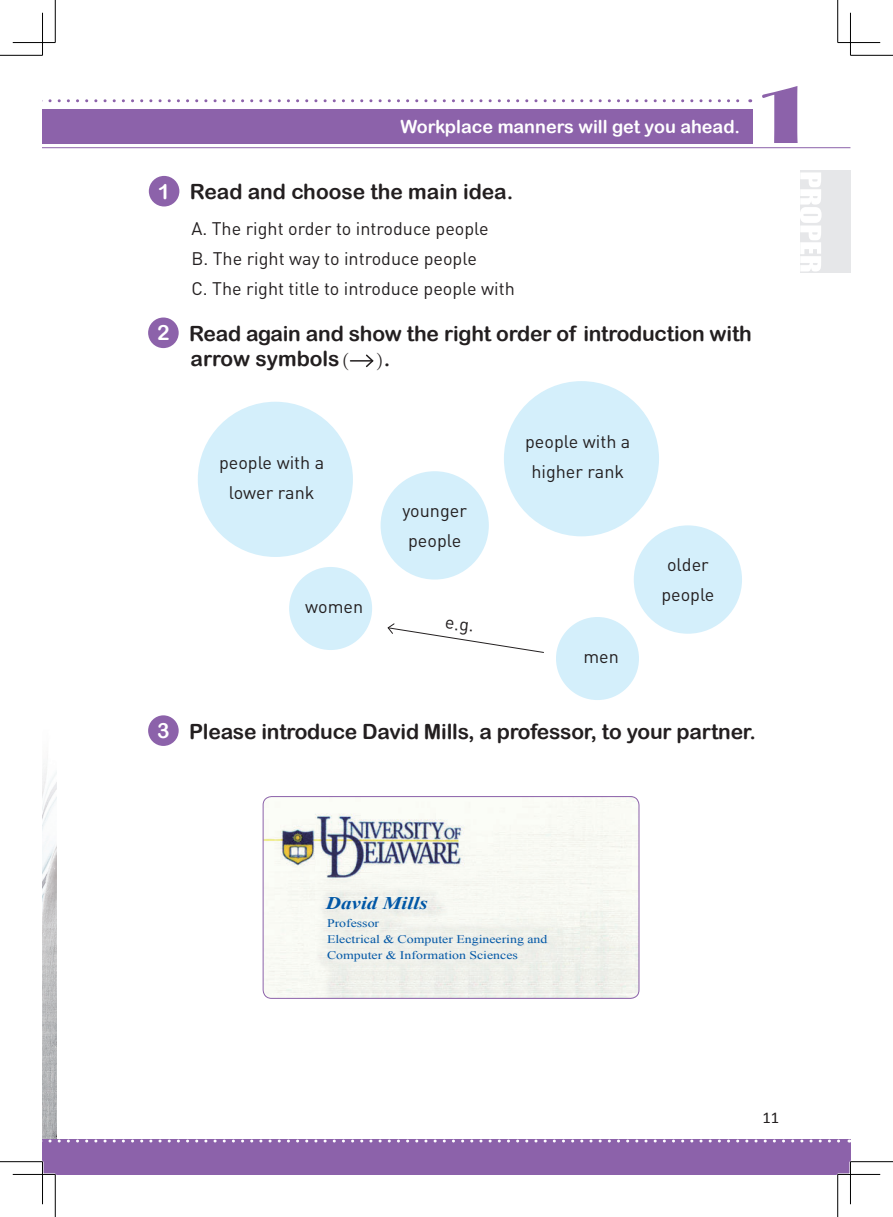
<style>
.page{position:relative;width:893px;height:1217px;background:#fff}
.page>*{position:absolute;margin:0;border:0;box-sizing:border-box;transform-origin:0 0}
.t1{font:78.45px "Broadway BT";color:#8c62aa}
._1{font:21px/25.5px "Arial Rounded MT Bold";letter-spacing:-.01em;color:#231f20}
.t2{font:21px "Arial Rounded MT Bold";color:#fff}
._1-2{font:300 21px "Adobe Song Std";color:#231f20}
.插图缩进{font:18px/30px "DINOT";color:#231f20;text-align:center}
.t3{font:18px "Arial Rounded MT Bold";color:#fff}
.Vocabulary{font:italic 700 17.85px "Times New Roman";color:#0157a6;scale:1.19 1}
.t4{font:16.5px "Calibri";color:#231f20}
.Vocabulary-2{font:11.55px "Times New Roman";color:#0157a6;scale:1.19 1}
.s1{font-family:"Adobe Song Std";font-weight:300}
.s2{font-family:"Arial Rounded MT Bold";font-weight:400}
</style>
<div class="page">
<div style="left:149px;top:176px;width:30px;height:30px;background:#8c62aa;border-radius:50%"></div>
<img style="left:43px;top:766px;width:13px;height:372px">
<div style="left:148px;top:317px;width:31px;height:31px;background:#8c62aa;border-radius:50%"></div>
<svg style="left:351px;top:354px;width:23px;height:14px"></svg>
<div style="left:148px;top:715px;width:31px;height:30px;background:#8c62aa;border-radius:50%"></div>
<div style="left:198px;top:401px;width:155px;height:156px;background:#d4effb;border-radius:50%"></div>
<div style="left:504px;top:381px;width:155px;height:155px;background:#d4effb;border-radius:50%"></div>
<div style="left:381px;top:471px;width:108px;height:108px;background:#d4effb;border-radius:50%"></div>
<div style="left:634px;top:525px;width:108px;height:108px;background:#d4effb;border-radius:50%"></div>
<div style="left:556px;top:617px;width:83px;height:83px;background:#d4effb;border-radius:50%"></div>
<div style="left:289px;top:567px;width:83px;height:83px;background:#d4effb;border-radius:50%"></div>
<svg style="left:387px;top:623px;width:157px;height:30px"></svg>
<img style="left:263px;top:796px;width:376px;height:202px">
<div style="left:263px;top:796px;width:376px;height:202px;border:1px solid #8c62aa;border-radius:9px"></div>
<div style="left:43px;top:109px;width:709px;height:35px;background:#8c62aa"></div>
<hr style="left:43px;top:147px;width:807px;height:1px;background:#8c62aa">
<svg style="left:48px;top:99px;width:703px;height:3px"></svg>
<div style="left:43px;top:1138px;width:807px;height:36px;background:#8c62aa"></div>
<svg style="left:48px;top:1139px;width:802px;height:3px"></svg>
<div style="left:800px;top:170px;width:50px;height:103px;background:#e6e7e9"></div>
<svg style="left:800px;top:172px;width:22px;height:99px"></svg>
<hr style="left:13px;top:1172px;width:42px;height:3px;background:#fff">
<hr style="left:838px;top:1172px;width:42px;height:3px;background:#fff">
<hr style="left:41px;top:1161px;width:3px;height:42px;background:#fff">
<hr style="left:849px;top:1161px;width:2px;height:42px;background:#fff">
<hr style="left:0;top:55px;width:43px;height:1px;background:#000">
<hr style="left:850px;top:55px;width:43px;height:1px;background:#000">
<hr style="left:0;top:1161px;width:43px;height:1px;background:#000">
<hr style="left:850px;top:1161px;width:43px;height:1px;background:#000">
<hr style="left:55px;top:0;width:1px;height:43px;background:#000">
<hr style="left:55px;top:1174px;width:1px;height:42px;background:#000">
<hr style="left:837px;top:0;width:1px;height:43px;background:#000">
<hr style="left:837px;top:1174px;width:1px;height:42px;background:#000">
<hr style="left:13px;top:42px;width:42px;height:1px;background:#000">
<hr style="left:838px;top:42px;width:42px;height:1px;background:#000">
<hr style="left:13px;top:1173px;width:42px;height:1px;background:#000">
<hr style="left:838px;top:1173px;width:42px;height:1px;background:#000">
<hr style="left:42px;top:13px;width:1px;height:42px;background:#000">
<hr style="left:42px;top:1161px;width:1px;height:42px;background:#000">
<hr style="left:850px;top:13px;width:1px;height:42px;background:#000">
<hr style="left:850px;top:1161px;width:1px;height:42px;background:#000">
<p class="t3" style="left:400px;top:115px;width:341px">Workplace manners will get you ahead.</p>
<h1 class="t1" style="left:757px;top:67px;width:56px">1</h1>
<p class="t2" style="left:158px;top:179px;width:14px">1</p>
<p class="_1" style="left:190px;top:179px;width:325px">Read and choose the main idea.</p>
<p class="插图缩进" style="left:191px;top:212px;width:299px">A. The right order to introduce people</p>
<p class="插图缩进" style="left:191px;top:242px;width:287px">B. The right way to introduce people</p>
<p class="插图缩进" style="left:191px;top:272px;width:325px">C. The right title to introduce people with</p>
<p class="t2" style="left:157px;top:320px;width:14px">2</p>
<p class="_1" style="left:189px;top:320px;width:564px">Read again and show the right order of introduction with arrow symbols<span class="s1">(</span></p>
<p class="_1-2" style="left:376px;top:347px;width:16px">)<span class="s2">.</span></p>
<p class="插图缩进" style="left:219px;top:446px;width:107px">people with a lower rank</p>
<p class="插图缩进" style="left:305px;top:590px;width:59px">women</p>
<p class="插图缩进" style="left:402px;top:494px;width:66px">younger people</p>
<p class="插图缩进" style="left:447px;top:606px;width:31px;rotate:7deg">e.g.</p>
<p class="插图缩进" style="left:525px;top:426px;width:107px">people with a higher rank</p>
<p class="插图缩进" style="left:583px;top:640px;width:37px">men</p>
<p class="插图缩进" style="left:661px;top:548px;width:55px">older people</p>
<p class="t2" style="left:157px;top:718px;width:14px">3</p>
<p class="_1" style="left:189px;top:718px;width:568px">Please introduce David Mills, a professor, to your partner.</p>
<p class="Vocabulary" style="left:326px;top:889px;width:87px">David Mills</p>
<p class="Vocabulary-2" style="left:327px;top:915px;width:45px">Professor</p>
<p class="Vocabulary-2" style="left:327px;top:930px;width:187px">Electrical &amp; Computer Engineering and</p>
<p class="Vocabulary-2" style="left:327px;top:946px;width:162px">Computer &amp; Information Sciences</p>
<p class="t4" style="left:762px;top:1106px;width:18px">11</p>
</div>
